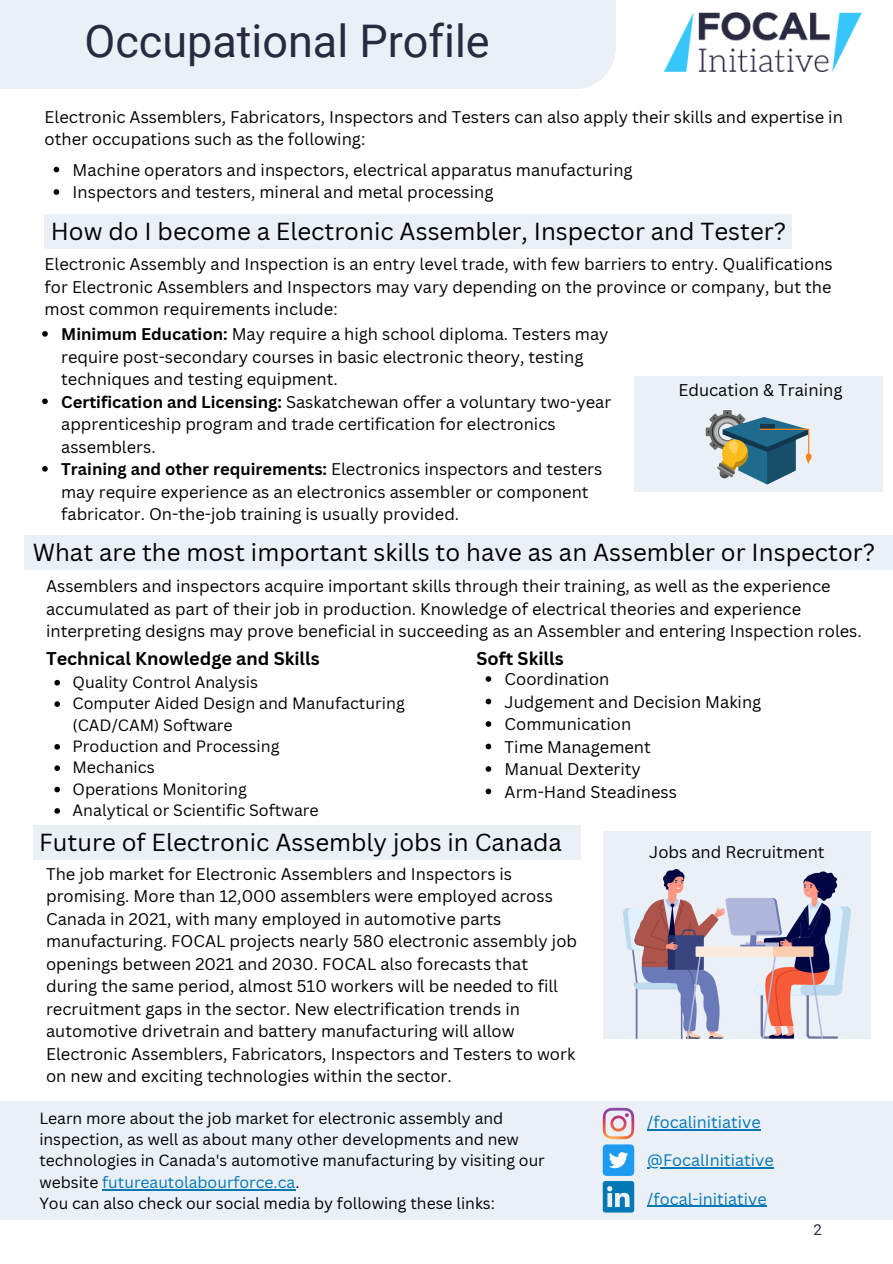
<style>
.page{position:relative;width:893px;height:1264px;background:#fff}
.page>*{position:absolute;margin:0;border:0;box-sizing:border-box;transform-origin:0 0}
.t1{font:45px "Roboto";color:#292940}
.t2{font:24px "Canva Sans";color:#000}
.t3{font:700 18px "Canva Sans";color:#000}
.t4{font:16.5px/22.5px "Canva Sans";color:#000}
.t5{font:16.2px "Canva Sans";color:#0277b5}
.t6{font:15.9px/21.3px "Canva Sans";color:#000}
.t7{font:15.75px/21.3px "Canva Sans";color:#000}
.t8{font:15px "Roboto";color:#292940}
.s1{font-weight:700}
.s2{color:#0277b5}
</style>
<div class="page">
<img style="left:664px;top:12px;width:198px;height:60px">
<div style="left:0;top:0;width:616px;height:89px;background:#ebf0f7"></div>
<svg style="left:54px;top:167px;width:5px;height:5px"></svg>
<svg style="left:54px;top:189px;width:5px;height:6px"></svg>
<div style="left:45px;top:214px;width:747px;height:35px;background:#ebf0f7"></div>
<div style="left:634px;top:376px;width:248px;height:115px;background:#ebf0f7"></div>
<svg style="left:805px;top:453px;width:6px;height:11px"></svg>
<svg style="left:705px;top:410px;width:104px;height:74px"></svg>
<div style="left:25px;top:535px;width:867px;height:35px;background:#ebf0f7"></div>
<div style="left:33px;top:825px;width:547px;height:35px;background:#ebf0f7"></div>
<div style="left:602px;top:831px;width:268px;height:207px;background:#ebf0f7"></div>
<img style="left:623px;top:869px;width:227px;height:169px">
<svg style="left:42px;top:331px;width:6px;height:6px"></svg>
<svg style="left:42px;top:398px;width:6px;height:6px"></svg>
<svg style="left:42px;top:466px;width:6px;height:5px"></svg>
<svg style="left:54px;top:680px;width:6px;height:5px"></svg>
<svg style="left:54px;top:701px;width:6px;height:6px"></svg>
<svg style="left:54px;top:744px;width:6px;height:5px"></svg>
<svg style="left:54px;top:765px;width:6px;height:6px"></svg>
<svg style="left:54px;top:786px;width:6px;height:6px"></svg>
<svg style="left:54px;top:808px;width:6px;height:5px"></svg>
<svg style="left:485px;top:676px;width:6px;height:5px"></svg>
<svg style="left:485px;top:698px;width:6px;height:6px"></svg>
<svg style="left:485px;top:721px;width:6px;height:5px"></svg>
<svg style="left:485px;top:743px;width:6px;height:6px"></svg>
<svg style="left:485px;top:766px;width:6px;height:5px"></svg>
<svg style="left:485px;top:788px;width:6px;height:6px"></svg>
<div style="left:0;top:1101px;width:892px;height:118px;background:#ebf0f7"></div>
<div style="left:602px;top:1144px;width:32px;height:31px;background:#1d9bf0;border-radius:4px"></div>
<svg style="left:609px;top:1152px;width:19px;height:16px"></svg>
<svg style="left:602px;top:1107px;width:32px;height:32px"></svg>
<svg style="left:602px;top:1181px;width:32px;height:31px"></svg>
<hr style="left:102px;top:1188px;width:193px;height:2px;background:#0277b5">
<hr style="left:647px;top:1129px;width:113px;height:1px;background:#0277b5">
<hr style="left:647px;top:1167px;width:126px;height:1px;background:#0277b5">
<hr style="left:647px;top:1205px;width:119px;height:1px;background:#0277b5">
<p class="t1" style="left:84px;top:15px;width:406px">Occupational Profile</p>
<p class="t4" style="left:45px;top:105px;width:799px">Electronic Assemblers, Fabricators, Inspectors and Testers can also apply their skills and expertise in other occupations such as the following:</p>
<p class="t4" style="left:73px;top:158px;width:561px">Machine operators and inspectors, electrical apparatus manufacturing</p>
<p class="t4" style="left:73px;top:180px;width:422px">Inspectors and testers, mineral and metal processing</p>
<p class="t2" style="left:51px;top:214px;width:736px">How do I become a Electronic Assembler, Inspector and Tester?</p>
<p class="t4" style="left:45px;top:252px;width:789px;text-align:justify">Electronic Assembly and Inspection is an entry level trade, with few barriers to entry. Qualifications for Electronic Assemblers and Inspectors may vary depending on the province or company, but the most common requirements include:</p>
<p class="t4" style="left:61px;top:322px;width:549px"><span class="s1">Minimum Education:</span> May require a high school diploma. Testers may require post-secondary courses in basic electronic theory, testing techniques and testing equipment.</p>
<p class="t4" style="left:61px;top:390px;width:551px"><span class="s1">Certification and Licensing:</span> Saskatchewan offer a voluntary two-year apprenticeship program and trade certification for electronics assemblers.</p>
<p class="t4" style="left:61px;top:457px;width:542px"><span class="s1">Training and other requirements:</span> Electronics inspectors and testers may require experience as an electronics assembler or component fabricator. On-the-job training is usually provided.</p>
<p class="t4" style="left:678px;top:378px;width:165px">Education &amp; Training</p>
<p class="t2" style="left:33px;top:535px;width:843px">What are the most important skills to have as an Assembler or Inspector?</p>
<p class="t4" style="left:46px;top:574px;width:817px">Assemblers and inspectors acquire important skills through their training, as well as the experience accumulated as part of their job in production. Knowledge of electrical theories and experience interpreting designs may prove beneficial in succeeding as an Assembler and entering Inspection roles.</p>
<p class="t3" style="left:46px;top:645px;width:275px">Technical Knowledge and Skills</p>
<p class="t3" style="left:476px;top:645px;width:88px">Soft Skills</p>
<p class="t6" style="left:72px;top:671px;width:187px">Quality Control Analysis</p>
<p class="t6" style="left:72px;top:692px;width:334px">Computer Aided Design and Manufacturing (CAD/CAM) Software</p>
<p class="t6" style="left:72px;top:735px;width:208px">Production and Processing</p>
<p class="t6" style="left:72px;top:756px;width:84px">Mechanics</p>
<p class="t6" style="left:72px;top:777px;width:176px">Operations Monitoring</p>
<p class="t6" style="left:72px;top:799px;width:248px">Analytical or Scientific Software</p>
<p class="t4" style="left:504px;top:667px;width:106px">Coordination</p>
<p class="t4" style="left:504px;top:690px;width:258px">Judgement and Decision Making</p>
<p class="t4" style="left:504px;top:712px;width:128px">Communication</p>
<p class="t4" style="left:504px;top:735px;width:148px">Time Management</p>
<p class="t4" style="left:504px;top:757px;width:138px">Manual Dexterity</p>
<p class="t4" style="left:504px;top:780px;width:174px">Arm-Hand Steadiness</p>
<p class="t2" style="left:39px;top:825px;width:524px">Future of Electronic Assembly jobs in Canada</p>
<p class="t4" style="left:46px;top:862px;width:532px">The job market for Electronic Assemblers and Inspectors is promising. More than 12,000 assemblers were employed across Canada in 2021, with many employed in automotive parts manufacturing. FOCAL projects nearly 580 electronic assembly job openings between 2021 and 2030. FOCAL also forecasts that during the same period, almost 510 workers will be needed to fill recruitment gaps in the sector. New electrification trends in automotive drivetrain and battery manufacturing will allow Electronic Assemblers, Fabricators, Inspectors and Testers to work on new and exciting technologies within the sector.</p>
<p class="t7" style="left:39px;top:1106px;width:507px">Learn more about the job market for electronic assembly and inspection, as well as about many other developments and new technologies in Canada's automotive manufacturing by visiting our website <span class="s2">futureautolabourforce.ca</span>.</p>
<p class="t7" style="left:39px;top:1192px;width:457px">You can also check our social media by following these links:</p>
<p class="t4" style="left:649px;top:840px;width:177px">Jobs and Recruitment</p>
<p class="t5" style="left:647px;top:1110px;width:115px">/focalinitiative</p>
<p class="t5" style="left:647px;top:1149px;width:128px">@FocalInitiative</p>
<p class="t5" style="left:647px;top:1187px;width:121px">/focal-initiative</p>
<p class="t8" style="left:813px;top:1220px;width:10px">2</p>
</div>
